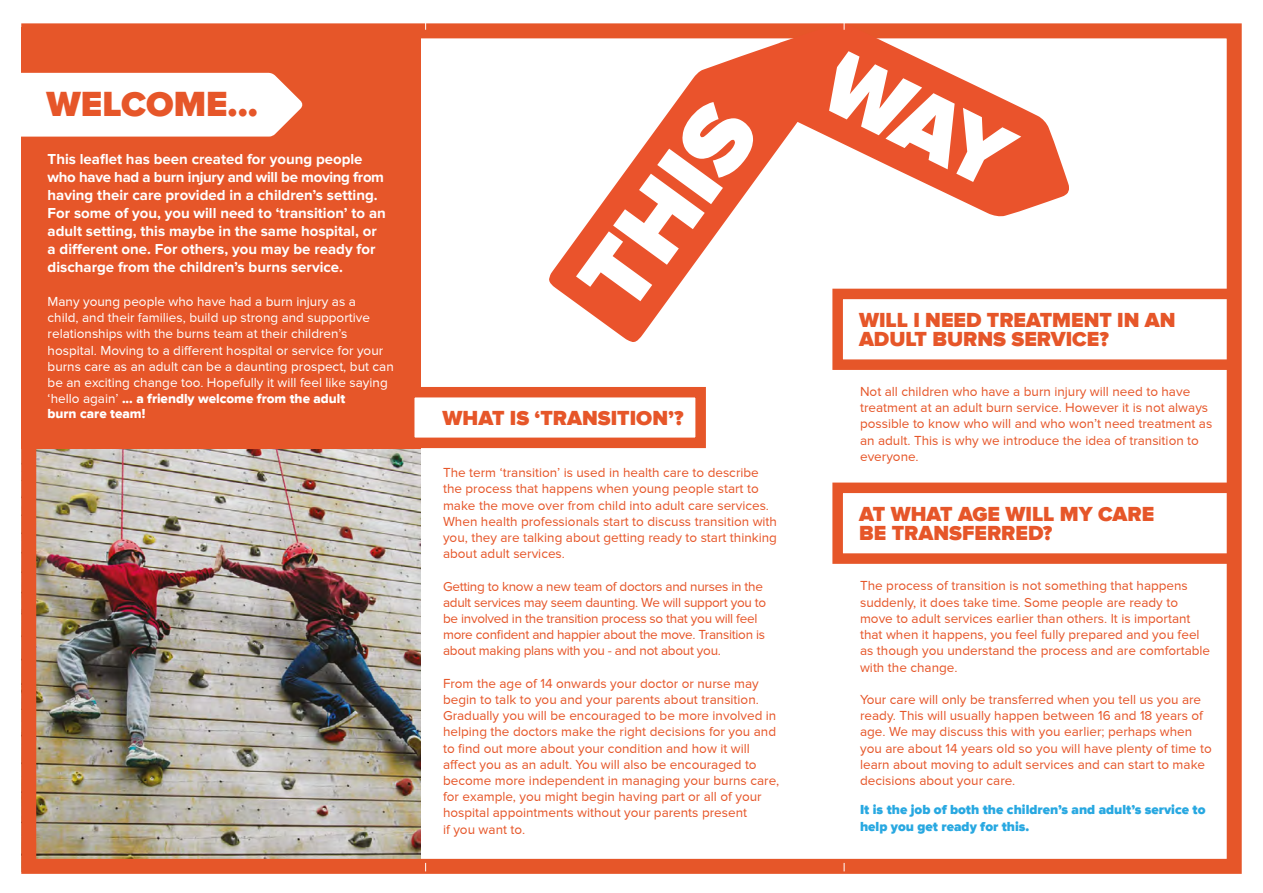
<style>
.page{position:relative;width:1263px;height:893px;background:#fff}
.page>*{position:absolute;margin:0;border:0;box-sizing:border-box;transform-origin:0 0}
.t1{font:900 36px "Proxima Nova";color:#e65629}
.t2{font:900 21px/19.2px "Proxima Nova";color:#e65629}
.t3{font:700 15px/18px "Proxima Nova";color:#fff}
.t4{font:13.5px/16.2px "Proxima Nova";color:#e65629}
.t5{font:13.5px/16.2px "Proxima Nova";color:#fff}
.t6{font:13.5px/16.2px "Proxima Nova";letter-spacing:-.02em;color:#e65629}
.t7{font:900 13.5px/16.2px "Proxima Nova";color:#28a8e1}
.t8{font:13.5px/15px "Proxima Nova Extrabld";color:#fff}
.s1{font-family:"Proxima Nova"}
</style>
<div class="page">
<div style="left:21px;top:27px;width:400px;height:845px;background:#e65629"></div>
<div style="left:404px;top:387px;width:302px;height:61px;background:#fff;border:10px solid #e65629"></div>
<div style="left:832px;top:289px;width:409px;height:81px;background:#fff;border:10px solid #e65629"></div>
<div style="left:832px;top:483px;width:409px;height:81px;background:#fff;border:10px solid #e65629"></div>
<img style="left:37px;top:449px;width:384px;height:409px">
<div style="left:21px;top:23px;width:1221px;height:851px;border:15px solid #e65629"></div>
<svg style="left:547px;top:23px;width:523px;height:322px"></svg>
<div style="left:21px;top:73px;width:282px;height:64px;background:#fff"></div>
<h1 class="t1" style="left:47px;top:83px;width:213px">WELCOME...</h1>
<p class="t3" style="left:48px;top:150px;width:340px">This leaflet has been created for young people who have had a burn injury and will be moving from having their care provided in a children’s setting.<br>For some of you, you will need to ‘transition’ to an adult setting, this maybe in the same hospital, or a different one. For others, you may be ready for discharge from the children’s burns service.</p>
<p class="t5" style="left:48px;top:293px;width:348px">Many young people who have had a burn injury as a<br>child, and their families, build up strong and supportive relationships with the burns team at their children’s hospital. Moving to a different hospital or service for your burns care as an adult can be a daunting prospect, but can be an exciting change too. Hopefully it will feel like saying</p>
<p class="t8" style="left:48px;top:391px;width:299px"><span class="s1">‘hello again’</span> ... a friendly welcome from the adult burn care team!</p>
<h2 class="t2" style="left:442px;top:409px;width:242px">WHAT IS ‘TRANSITION’?</h2>
<p class="t4" style="left:443px;top:464px;width:335px">The term ‘transition’ is used in health care to describe the process that happens when young people start to make the move over from child into adult care services.<br>When health professionals start to discuss transition with you, they are talking about getting ready to start thinking about adult services.</p>
<p class="t6" style="left:443px;top:578px;width:325px">Getting to know a new team of doctors and nurses in the adult services may seem daunting. We will support you to be involved in the transition process so that you will feel more confident and happier about the move. Transition is about making plans with you - and not about you.</p>
<p class="t4" style="left:443px;top:675px;width:338px">From the age of 14 onwards your doctor or nurse may begin to talk to you and your parents about transition.<br>Gradually you will be encouraged to be more involved in helping the doctors make the right decisions for you and to find out more about your condition and how it will affect you as an adult. You will also be encouraged to become more independent in managing your burns care, for example, you might begin having part or all of your hospital appointments without your parents present<br>if you want to.</p>
<h2 class="t2" style="left:859px;top:311px;width:318px">WILL I NEED TREATMENT IN AN<br>ADULT BURNS SERVICE?</h2>
<p class="t4" style="left:860px;top:383px;width:354px">Not all children who have a burn injury will need to have treatment at an adult burn service. However it is not always possible to know who will and who won’t need treatment as an adult. This is why we introduce the idea of transition to everyone.</p>
<h2 class="t2" style="left:859px;top:505px;width:296px">AT WHAT AGE WILL MY CARE<br>BE TRANSFERRED?</h2>
<p class="t4" style="left:860px;top:578px;width:352px">The process of transition is not something that happens suddenly, it does take time. Some people are ready to move to adult services earlier than others. It is important that when it happens, you feel fully prepared and you feel as though you understand the process and are comfortable with the change.</p>
<p class="t4" style="left:860px;top:691px;width:353px">Your care will only be transferred when you tell us you are ready. This will usually happen between 16 and 18 years of age. We may discuss this with you earlier; perhaps when you are about 14 years old so you will have plenty of time to learn about moving to adult services and can start to make decisions about your care.</p>
<p class="t7" style="left:860px;top:802px;width:347px">It is the job of both the children’s and adult’s service to help you get ready for this.</p>
</div>
